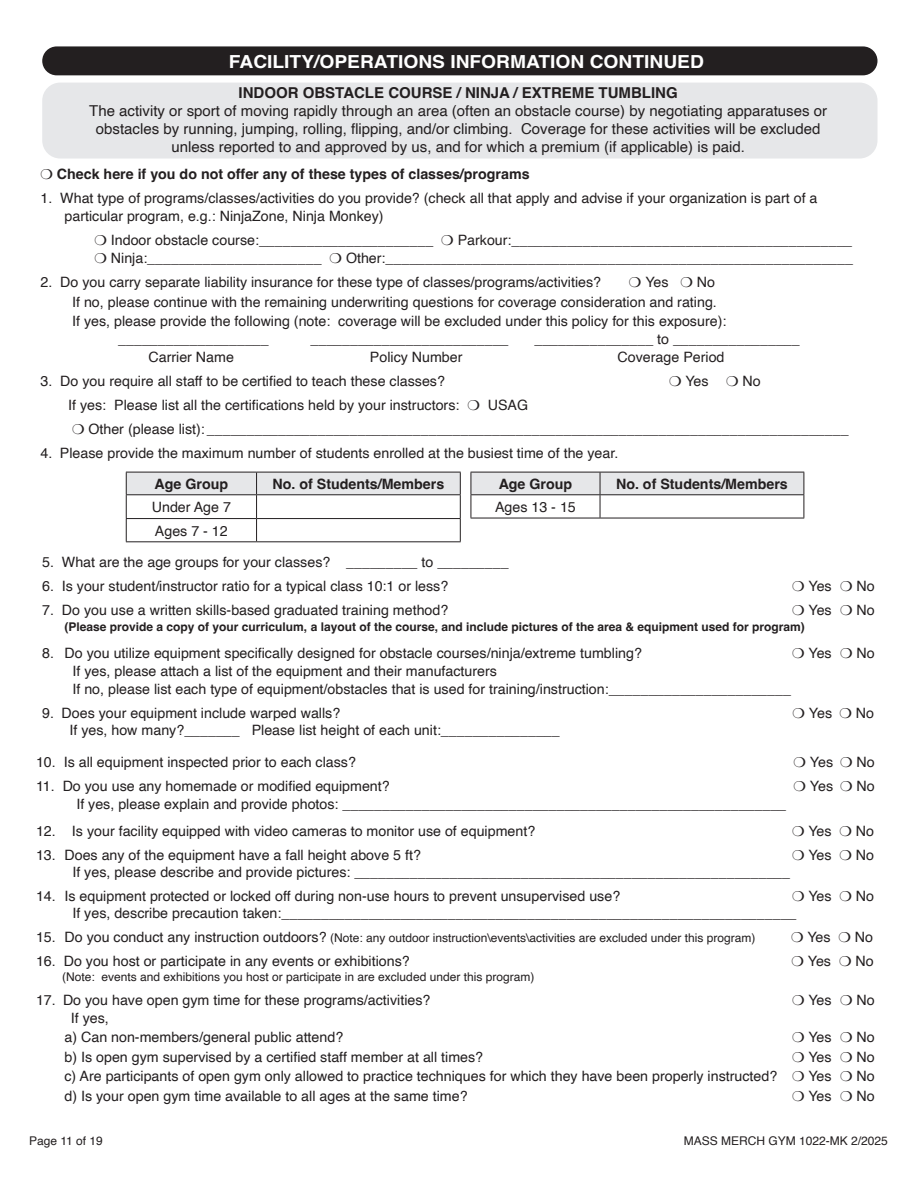
<style>
.page{position:relative;width:918px;height:1188px;background:#fff}
.page>*{position:absolute;margin:0;border:0;box-sizing:border-box;transform-origin:0 0}
.t1{font:700 18px "Helvetica";color:#fff;scale:1.07 1}
.t2{font:15px/18px "Helvetica";color:#231f20;text-align:center}
.t3{font:700 15px "Helvetica";color:#231f20}
.t4{font:14.25px/19.5px "Helvetica";color:#231f20}
.t5{font:700 14.25px "Helvetica";color:#231f20}
.t6{font:12px "Helvetica";color:#231f20}
.t7{font:700 12px "Helvetica";color:#231f20}
.s1{font-size:14.25px}
</style>
<div class="page">
<div style="left:42px;top:83px;width:836px;height:76px;background:#e6e7e9;border-radius:18px"></div>
<svg style="left:126px;top:472px;width:335px;height:69px"></svg>
<hr style="left:126px;top:541px;width:131px;height:1px;background:#231f20">
<hr style="left:257px;top:541px;width:204px;height:1px;background:#231f20">
<svg style="left:471px;top:472px;width:334px;height:46px"></svg>
<hr style="left:471px;top:518px;width:129px;height:1px;background:#231f20">
<hr style="left:600px;top:518px;width:204px;height:1px;background:#231f20">
<div style="left:42px;top:46px;width:836px;height:29px;background:#231f20;border-radius:14px"></div>
<p class="t1" style="left:229px;top:51px;width:445px">FACILITY/OPERATIONS INFORMATION CONTINUED</p>
<p class="t3" style="left:239px;top:84px;width:441px">INDOOR OBSTACLE COURSE / NINJA / EXTREME TUMBLING</p>
<p class="t2" style="left:89px;top:103px;width:739px">The activity or sport of moving rapidly through an area (often an obstacle course) by negotiating apparatuses or obstacles by running, jumping, rolling, flipping, and/or climbing. Coverage for these activities will be excluded unless reported to and approved by us, and for which a premium (if applicable) is paid.</p>
<p class="t5" style="left:57px;top:166px;width:474px">Check here if you do not offer any of these types of classes/programs</p>
<p class="t4" style="left:64px;top:190px;width:755px;line-height:18px;text-indent:-24px">1. What type of programs/classes/activities do you provide? (check all that apply and advise if your organization is part of a particular program, e.g.: NinjaZone, Ninja Monkey)</p>
<p class="t4" style="left:111px;top:231px;width:324px">Indoor obstacle course:______________________</p>
<p class="t4" style="left:458px;top:231px;width:396px">Parkour:___________________________________________</p>
<p class="t4" style="left:111px;top:249px;width:212px">Ninja:______________________</p>
<p class="t4" style="left:346px;top:249px;width:509px">Other:___________________________________________________________</p>
<p class="t4" style="left:41px;top:273px;width:562px">2. Do you carry separate liability insurance for these type of classes/programs/activities?</p>
<p class="t4" style="left:645px;top:273px;width:25px">Yes</p>
<p class="t4" style="left:72px;top:273px;width:656px;text-indent:625px">No<br>If no, please continue with the remaining underwriting questions for coverage consideration and rating.<br>If yes, please provide the following (note: coverage will be excluded under this policy for this exposure):</p>
<p class="t4" style="left:118px;top:330px;width:152px">___________________</p>
<p class="t4" style="left:310px;top:330px;width:200px">_________________________</p>
<p class="t4" style="left:534px;top:330px;width:267px">_______________ to ________________</p>
<p class="t4" style="left:149px;top:348px;width:87px">Carrier Name</p>
<p class="t4" style="left:370px;top:348px;width:94px">Policy Number</p>
<p class="t4" style="left:618px;top:348px;width:108px">Coverage Period</p>
<p class="t4" style="left:40px;top:372px;width:406px">3. Do you require all staff to be certified to teach these classes?</p>
<p class="t4" style="left:685px;top:372px;width:25px">Yes</p>
<p class="t4" style="left:742px;top:372px;width:20px">No</p>
<p class="t4" style="left:68px;top:396px;width:393px">If yes: Please list all the certifications held by your instructors:</p>
<p class="t4" style="left:88px;top:394px;width:762px;line-height:24px;text-indent:399px">USAG<br>Other (please list): _________________________________________________________________________________</p>
<p class="t4" style="left:40px;top:444px;width:579px">4. Please provide the maximum number of students enrolled at the busiest time of the year.</p>
<p class="t5" style="left:155px;top:475px;width:75px">Age Group</p>
<p class="t5" style="left:273px;top:475px;width:173px">No. of Students/Members</p>
<p class="t4" style="left:152px;top:496px;width:81px;line-height:23.5px">Under Age 7<br>Ages 7 - 12</p>
<p class="t5" style="left:499px;top:475px;width:75px">Age Group</p>
<p class="t5" style="left:616px;top:475px;width:173px">No. of Students/Members</p>
<p class="t4" style="left:495px;top:497px;width:82px">Ages 13 - 15</p>
<p class="t4" style="left:42px;top:552px;width:468px">5. What are the age groups for your classes? _________ to _________</p>
<p class="t4" style="left:42px;top:576px;width:408px">6. Is your student/instructor ratio for a typical class 10:1 or less?</p>
<p class="t4" style="left:808px;top:576px;width:25px">Yes</p>
<p class="t4" style="left:856px;top:576px;width:20px">No</p>
<p class="t4" style="left:42px;top:600px;width:408px">7. Do you use a written skills-based graduated training method?</p>
<p class="t4" style="left:808px;top:600px;width:25px">Yes</p>
<p class="t4" style="left:856px;top:600px;width:20px">No</p>
<p class="t7" style="left:65px;top:620px;width:742px">(Please provide a copy of your curriculum, a layout of the course, and include pictures of the area &amp; equipment used for program)</p>
<p class="t4" style="left:42px;top:644px;width:601px">8. Do you utilize equipment specifically designed for obstacle courses/ninja/extreme tumbling?</p>
<p class="t4" style="left:808px;top:644px;width:25px">Yes</p>
<p class="t4" style="left:856px;top:644px;width:20px">No</p>
<p class="t4" style="left:73px;top:663px;width:720px;line-height:18px">If yes, please attach a list of the equipment and their manufacturers<br>If no, please list each type of equipment/obstacles that is used for training/instruction:_______________________</p>
<p class="t4" style="left:42px;top:704px;width:300px">9. Does your equipment include warped walls?</p>
<p class="t4" style="left:809px;top:704px;width:25px">Yes</p>
<p class="t4" style="left:856px;top:704px;width:20px">No</p>
<p class="t4" style="left:70px;top:721px;width:492px">If yes, how many?_______ Please list height of each unit:_______________</p>
<p class="t4" style="left:36px;top:752px;width:321px">10. Is all equipment inspected prior to each class?</p>
<p class="t4" style="left:810px;top:752px;width:25px">Yes</p>
<p class="t4" style="left:856px;top:752px;width:20px">No</p>
<p class="t4" style="left:36px;top:776px;width:355px">11. Do you use any homemade or modified equipment?</p>
<p class="t4" style="left:810px;top:776px;width:25px">Yes</p>
<p class="t4" style="left:856px;top:776px;width:20px">No</p>
<p class="t4" style="left:76px;top:794px;width:711px">If yes, please explain and provide photos: ________________________________________________________</p>
<p class="t4" style="left:36px;top:821px;width:501px">12. Is your facility equipped with video cameras to monitor use of equipment?</p>
<p class="t4" style="left:808px;top:821px;width:25px">Yes</p>
<p class="t4" style="left:856px;top:821px;width:20px">No</p>
<p class="t4" style="left:36px;top:845px;width:386px">13. Does any of the equipment have a fall height above 5 ft?</p>
<p class="t4" style="left:808px;top:845px;width:25px">Yes</p>
<p class="t4" style="left:856px;top:845px;width:20px">No</p>
<p class="t4" style="left:72px;top:862px;width:719px">If yes, please describe and provide pictures: _______________________________________________________</p>
<p class="t4" style="left:36px;top:886px;width:586px">14. Is equipment protected or locked off during non-use hours to prevent unsupervised use?</p>
<p class="t4" style="left:808px;top:886px;width:25px">Yes</p>
<p class="t4" style="left:856px;top:886px;width:20px">No</p>
<p class="t4" style="left:72px;top:904px;width:726px">If yes, describe precaution taken:_________________________________________________________________</p>
<p class="t6" style="left:36px;top:928px;width:721px"><span class="s1">15. Do you conduct any instruction outdoors?</span> (Note: any outdoor instruction\events\activities are excluded under this program)</p>
<p class="t4" style="left:807px;top:928px;width:25px">Yes</p>
<p class="t4" style="left:855px;top:928px;width:20px">No</p>
<p class="t4" style="left:36px;top:952px;width:375px">16. Do you host or participate in any events or exhibitions?</p>
<p class="t4" style="left:808px;top:952px;width:25px">Yes</p>
<p class="t4" style="left:855px;top:952px;width:20px">No</p>
<p class="t6" style="left:62px;top:967px;width:474px">(Note: events and exhibitions you host or participate in are excluded under this program)</p>
<p class="t4" style="left:36px;top:991px;width:396px">17. Do you have open gym time for these programs/activities?</p>
<p class="t4" style="left:808px;top:991px;width:25px">Yes</p>
<p class="t4" style="left:856px;top:991px;width:20px">No</p>
<p class="t4" style="left:64px;top:1009px;width:280px;text-indent:6px">If yes,<br>a) Can non-members/general public attend?</p>
<p class="t4" style="left:808px;top:1028px;width:25px">Yes</p>
<p class="t4" style="left:856px;top:1028px;width:20px">No</p>
<p class="t4" style="left:64px;top:1048px;width:420px">b) Is open gym supervised by a certified staff member at all times?</p>
<p class="t4" style="left:808px;top:1048px;width:25px">Yes</p>
<p class="t4" style="left:856px;top:1048px;width:20px">No</p>
<p class="t4" style="left:64px;top:1067px;width:714px">c) Are participants of open gym only allowed to practice techniques for which they have been properly instructed?</p>
<p class="t4" style="left:808px;top:1067px;width:25px">Yes</p>
<p class="t4" style="left:856px;top:1067px;width:20px">No</p>
<p class="t4" style="left:64px;top:1087px;width:405px">d) Is your open gym time available to all ages at the same time?</p>
<p class="t4" style="left:808px;top:1087px;width:25px">Yes</p>
<p class="t4" style="left:856px;top:1087px;width:20px">No</p>
<p class="t6" style="left:29px;top:1132px;width:75px">Page 11 of 19</p>
<p class="t6" style="left:684px;top:1132px;width:206px">MASS MERCH GYM 1022-MK 2/2025</p>
</div>
